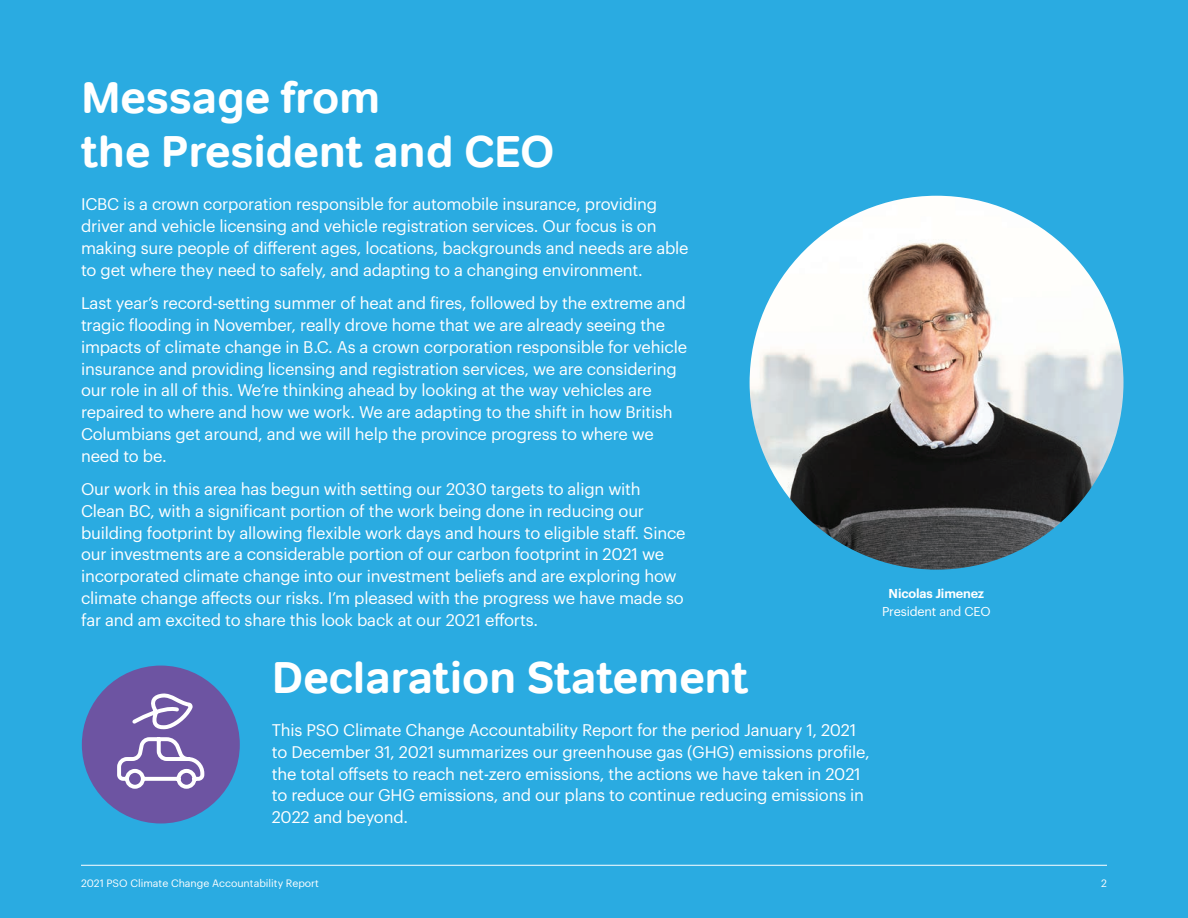
<style>
.page{position:relative;width:1188px;height:918px;background:#2aabe1}
.page>*{position:absolute;margin:0;border:0;box-sizing:border-box;transform-origin:0 0}
.t1{font:700 45px/54px "Tondo";letter-spacing:-.01em;color:#fff}
.t2{font:16.5px/21.8px "Graphik";letter-spacing:-.01em;color:#fff}
.t3{font:12.6px "Graphik";letter-spacing:-.01em;color:#fff}
.t4{font:600 12.6px "Graphik";letter-spacing:-.01em;color:#fff}
.t5{font:10.5px "Graphik";color:#fff}
</style>
<div class="page">
<div style="left:82px;top:666px;width:158px;height:158px;background:#6d54a2;border-radius:50%"></div>
<svg style="left:117px;top:694px;width:87px;height:95px"></svg>
<hr style="left:81px;top:865px;width:1026px;height:1px;background:#fff">
<img style="left:750px;top:196px;width:374px;height:374px;border-radius:187px">
<h1 class="t1" style="left:81px;top:71px;width:475px">Message from<br>the President and CEO</h1>
<p class="t2" style="left:81px;top:192px;width:609px">ICBC is a crown corporation responsible for automobile insurance, providing driver and vehicle licensing and vehicle registration services. Our focus is on making sure people of different ages, locations, backgrounds and needs are able to get where they need to safely, and adapting to a changing environment.</p>
<p class="t2" style="left:81px;top:291px;width:608px">Last year’s record-setting summer of heat and fires, followed by the extreme and tragic flooding in November, really drove home that we are already seeing the impacts of climate change in B.C. As a crown corporation responsible for vehicle insurance and providing licensing and registration services, we are considering our role in all of this. We’re thinking ahead by looking at the way vehicles are repaired to where and how we work. We are adapting to the shift in how British Columbians get around, and we will help the province progress to where we need to be.</p>
<p class="t2" style="left:81px;top:477px;width:606px">Our work in this area has begun with setting our 2030 targets to align with Clean BC, with a significant portion of the work being done in reducing our building footprint by allowing flexible work days and hours to eligible staff. Since our investments are a considerable portion of our carbon footprint in 2021 we incorporated climate change into our investment beliefs and are exploring how climate change affects our risks. I’m pleased with the progress we have made so far and am excited to share this look back at our 2021 efforts.</p>
<h1 class="t1" style="left:272px;top:650px;width:479px">Declaration Statement</h1>
<p class="t2" style="left:272px;top:718px;width:600px">This PSO Climate Change Accountability Report for the period January 1, 2021 to December 31, 2021 summarizes our greenhouse gas (GHG) emissions profile, the total offsets to reach net-zero emissions, the actions we have taken in 2021 to reduce our GHG emissions, and our plans to continue reducing emissions in 2022 and beyond.</p>
<p class="t4" style="left:889px;top:583px;width:97px">Nicolas Jimenez</p>
<p class="t3" style="left:882px;top:602px;width:110px">President and CEO</p>
<p class="t5" style="left:81px;top:876px;width:240px">2021 PSO Climate Change Accountability Report</p>
<p class="t5" style="left:1101px;top:876px;width:7px">2</p>
</div>
